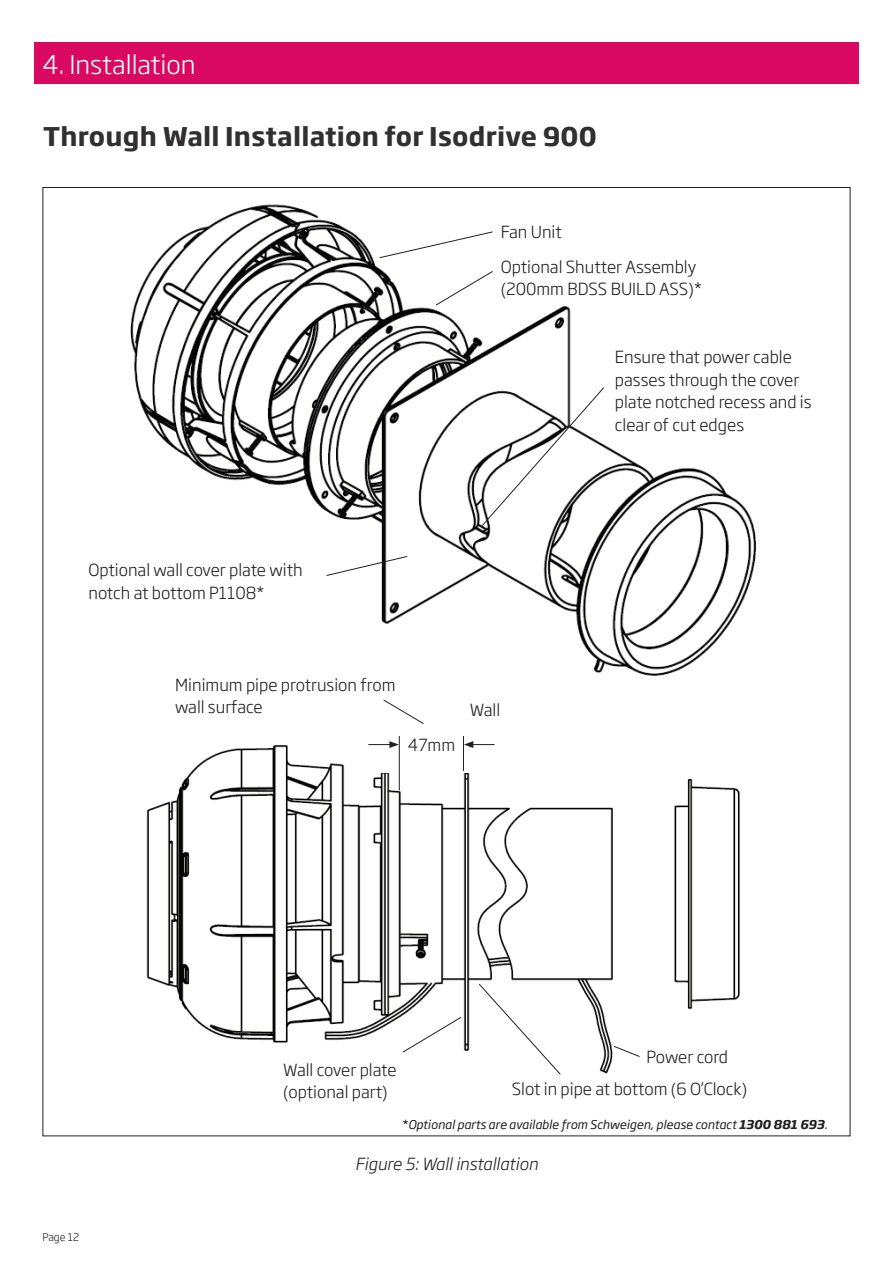
<style>
.page{position:relative;width:893px;height:1263px;background:#fff}
.page>*{position:absolute;margin:0;border:0;box-sizing:border-box;transform-origin:0 0}
.t1{font:700 25.5px "Soho Gothic Std";letter-spacing:.01em;color:#312f30}
.t2{font:300 25.5px "Soho Gothic Std";color:#fff}
.t3{font:300 16.5px/22.5px "Soho Gothic Std";color:#231f20}
.t4{font:italic 300 16.5px "Soho Gothic Std";color:#231f20}
.t5{font:italic 12px "Soho Gothic Std";color:#231f20}
.t6{font:300 10.5px "Soho Gothic Std";color:#231f20}
.s1{font-weight:700}
</style>
<div class="page">
<div style="left:34px;top:43px;width:825px;height:41px;background:#d90961"></div>
<img style="left:130px;top:204px;width:626px;height:472px">
<img style="left:146px;top:745px;width:594px;height:329px">
<div style="left:369px;top:705px;width:130px;height:67px;background:#fff"></div>
<svg style="left:396px;top:770px;width:8px;height:19px"></svg>
<svg style="left:379px;top:231px;width:114px;height:28px"></svg>
<svg style="left:435px;top:270px;width:59px;height:36px"></svg>
<svg style="left:326px;top:555px;width:82px;height:21px"></svg>
<svg style="left:481px;top:386px;width:124px;height:141px"></svg>
<hr style="left:399px;top:736px;width:1px;height:54px;background:#231f20">
<hr style="left:463px;top:736px;width:1px;height:35px;background:#231f20">
<svg style="left:464px;top:741px;width:30px;height:7px"></svg>
<svg style="left:368px;top:741px;width:31px;height:7px"></svg>
<svg style="left:383px;top:699px;width:41px;height:25px"></svg>
<svg style="left:402px;top:1016px;width:60px;height:37px"></svg>
<svg style="left:478px;top:983px;width:83px;height:92px"></svg>
<svg style="left:613px;top:1045px;width:27px;height:12px"></svg>
<h1 class="t2" style="left:43px;top:48px;width:155px">4. Installation</h1>
<h1 class="t1" style="left:43px;top:119px;width:555px">Through Wall Installation for Isodrive 900</h1>
<p class="t3" style="left:501px;top:221px;width:63px">Fan Unit</p>
<p class="t3" style="left:501px;top:256px;width:203px">Optional Shutter Assembly (200mm BDSS BUILD ASS)*</p>
<p class="t3" style="left:88px;top:559px;width:216px">Optional wall cover plate with notch at bottom P1108*</p>
<p class="t3" style="left:175px;top:674px;width:222px">Minimum pipe protrusion from wall surface</p>
<p class="t3" style="left:408px;top:734px;width:49px">47mm</p>
<p class="t3" style="left:470px;top:699px;width:32px">Wall</p>
<p class="t3" style="left:615px;top:346px;width:198px">Ensure that power cable passes through the cover plate notched recess and is clear of cut edges</p>
<p class="t3" style="left:283px;top:1058px;width:115px">Wall cover plate (optional part)</p>
<p class="t3" style="left:647px;top:1046px;width:83px">Power cord</p>
<p class="t3" style="left:512px;top:1078px;width:237px">Slot in pipe at bottom (6 O’Clock)</p>
<p class="t5" style="left:402px;top:1117px;width:427px">*Optional parts are available from Schweigen, please contact <span class="s1">1300 881 693</span>.</p>
<p class="t6" style="left:43px;top:1231px;width:38px">Page 12</p>
<p class="t4" style="left:355px;top:1154px;width:184px">Figure 5: Wall installation</p>
</div>
